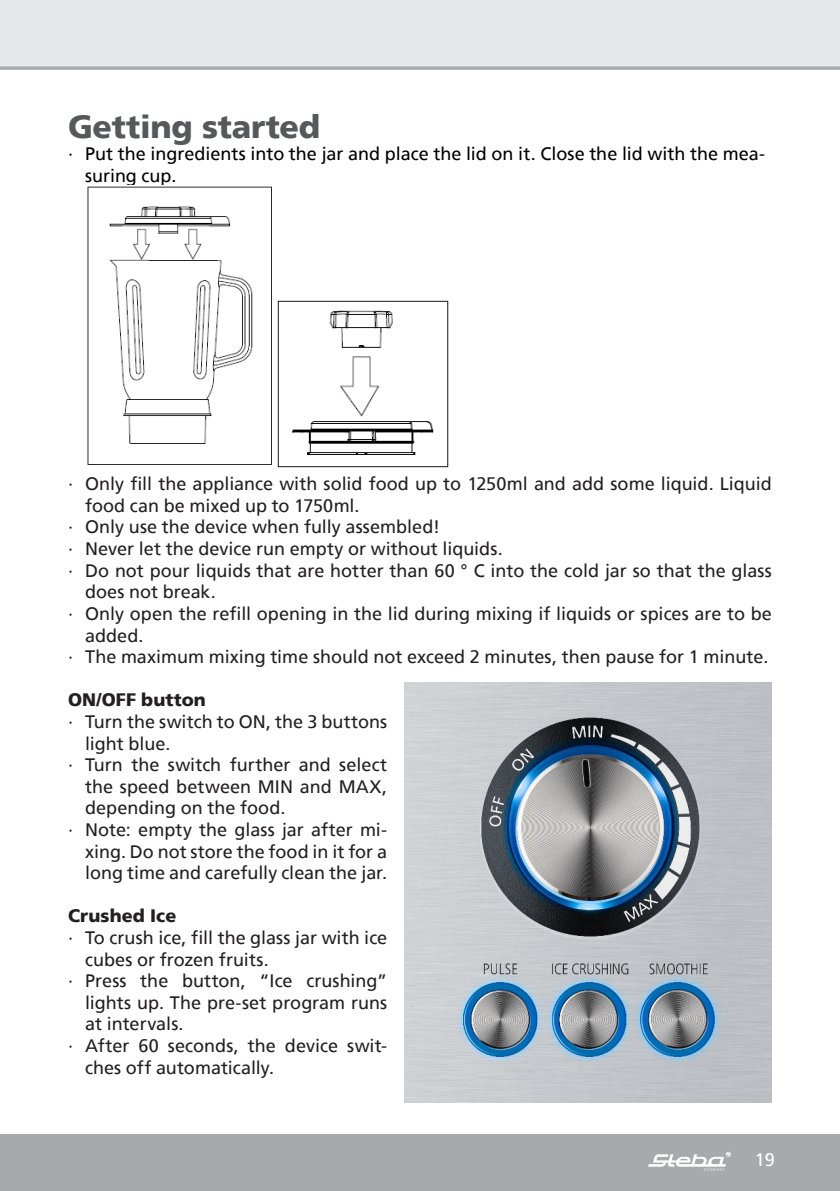
<style>
.page{position:relative;width:840px;height:1191px;background:#fff}
.page>*{position:absolute;margin:0;border:0;box-sizing:border-box;transform-origin:0 0}
.t1{font:900 32px "Frutiger";letter-spacing:-.01em;color:#57585a}
.t2{font:18px "Frutiger";color:#231f20}
.t3{font:18px/21.6px "Frutiger";color:#000}
.t4{font:900 18px "Frutiger";letter-spacing:.005em;color:#231f20}
.t5{font:18px "Frutiger";color:#fff}
</style>
<div class="page">
<div style="left:0;top:0;width:839px;height:68px;background:#e6e7e9"></div>
<div style="left:0;top:1134px;width:839px;height:57px;background:#a8a9ad"></div>
<svg style="left:648px;top:1151px;width:82px;height:19px"></svg>
<svg style="left:0;top:66px;width:839px;height:4px;background:#b3b4b8"></svg>
<img style="left:87px;top:186px;width:185px;height:279px">
<img style="left:277px;top:300px;width:172px;height:168px">
<img style="left:404px;top:683px;width:367px;height:419px">
<h1 class="t1" style="left:68px;top:108px;width:253px">Getting started</h1>
<p class="t3" style="left:85px;top:143px;width:681px;text-indent:-17px">∙ Put the ingredients into the jar and place the lid on it. Close the lid with the mea&shy;suring cup.</p>
<p class="t2" style="left:68px;top:473px;width:704px">∙ Only fill the appliance with solid food up to 1250ml and add some liquid. Liquid</p>
<p class="t2" style="left:85px;top:495px;width:276px">food can be mixed up to 1750ml.</p>
<p class="t2" style="left:68px;top:516px;width:373px">∙ Only use the device when fully assembled!</p>
<p class="t2" style="left:68px;top:538px;width:436px">∙ Never let the device run empty or without liquids.</p>
<p class="t2" style="left:68px;top:560px;width:704px">∙ Do not pour liquids that are hotter than 60 ° C into the cold jar so that the glass</p>
<p class="t2" style="left:85px;top:581px;width:132px">does not break.</p>
<p class="t2" style="left:68px;top:603px;width:704px">∙ Only open the refill opening in the lid during mixing if liquids or spices are to be</p>
<p class="t2" style="left:85px;top:624px;width:60px">added.</p>
<p class="t2" style="left:68px;top:646px;width:701px">∙ The maximum mixing time should not exceed 2 minutes, then pause for 1 minute.</p>
<p class="t4" style="left:68px;top:689px;width:139px">ON/OFF button</p>
<p class="t2" style="left:68px;top:711px;width:320px">∙ Turn the switch to ON, the 3 buttons</p>
<p class="t2" style="left:85px;top:732px;width:87px">light blue.</p>
<p class="t2" style="left:68px;top:754px;width:320px">∙ Turn the switch further and select</p>
<p class="t2" style="left:85px;top:776px;width:303px">the speed between MIN and MAX,</p>
<p class="t2" style="left:85px;top:797px;width:202px">depending on the food.</p>
<p class="t2" style="left:68px;top:819px;width:320px">∙ Note: empty the glass jar after mi-</p>
<p class="t2" style="left:85px;top:840px;width:303px">xing. Do not store the food in it for a</p>
<p class="t2" style="left:85px;top:862px;width:303px">long time and carefully clean the jar.</p>
<p class="t4" style="left:68px;top:905px;width:110px">Crushed Ice</p>
<p class="t2" style="left:68px;top:927px;width:320px">∙ To crush ice, fill the glass jar with ice</p>
<p class="t2" style="left:85px;top:948px;width:185px">cubes or frozen fruits.</p>
<p class="t2" style="left:68px;top:970px;width:320px">∙ Press the button, “Ice crushing”</p>
<p class="t2" style="left:85px;top:992px;width:303px">lights up. The pre-set program runs</p>
<p class="t2" style="left:85px;top:1013px;width:100px">at intervals.</p>
<p class="t2" style="left:68px;top:1035px;width:320px">∙ After 60 seconds, the device swit-</p>
<p class="t2" style="left:85px;top:1056px;width:190px">ches off automatically.</p>
<p class="t5" style="left:754px;top:1149px;width:22px">19</p>
</div>
